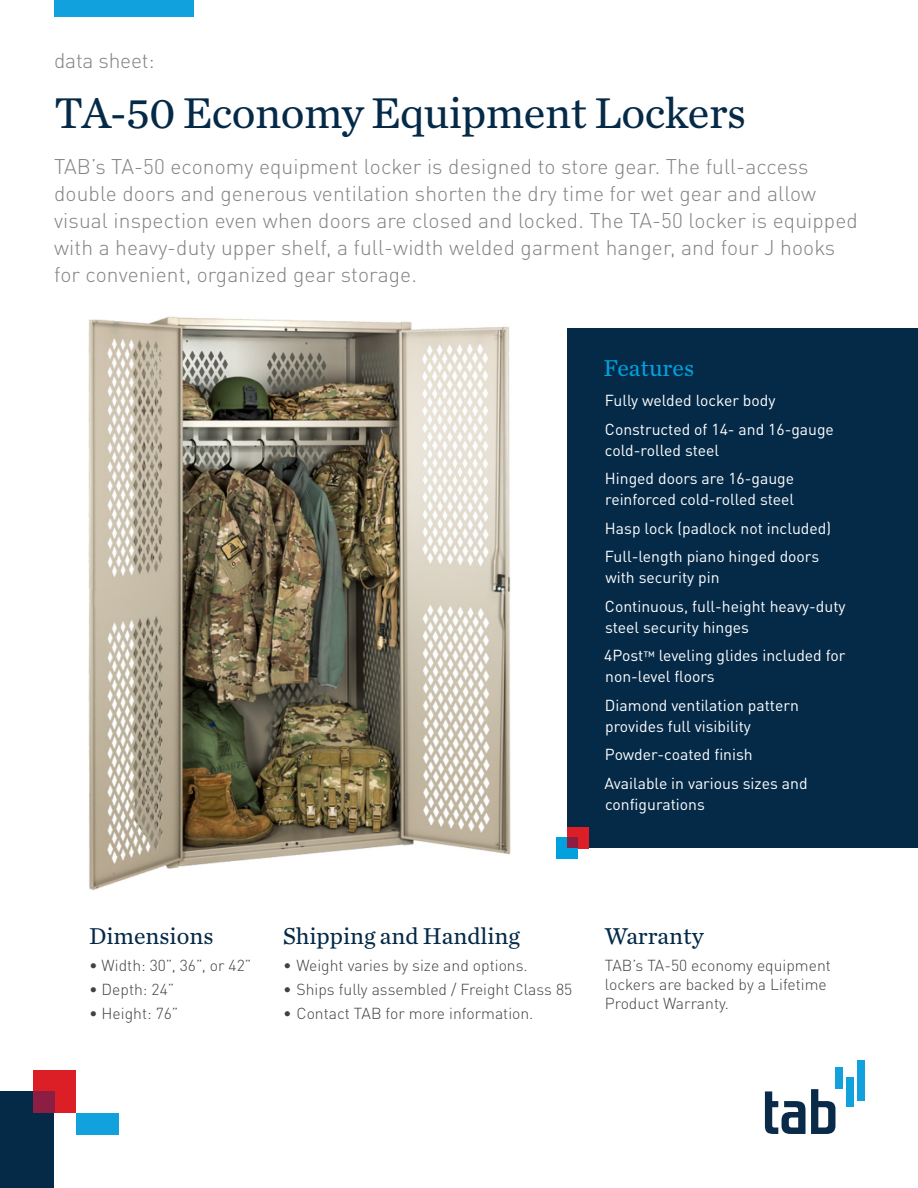
<style>
.page{position:relative;width:918px;height:1188px;background:#fff}
.page>*{position:absolute;margin:0;border:0;box-sizing:border-box;transform-origin:0 0}
.t1{font:45px "Chronicle Text G2";letter-spacing:-.01em;color:#052a48}
.t2{font:24px "Chronicle Text G2";color:#052a48}
.t3{font:24px "Chronicle Text G2";color:#00a1dd}
.t4{font:300 21px/27px "DIN Pro";letter-spacing:.005em;color:#808285}
.t5{font:15.75px/28.5px "DIN Pro";color:#fff}
.t6{font:300 15.75px/18.9px "DIN Pro";color:#414042}
.s1{font-size:13.5px}
</style>
<div class="page">
<img style="left:88px;top:316px;width:423px;height:574px">
<div style="left:54px;top:0;width:139px;height:16px;background:#11a1dc"></div>
<div style="left:0;top:1091px;width:54px;height:97px;background:#052a48"></div>
<div style="left:33px;top:1070px;width:43px;height:43px;background:#dc1f26"></div>
<div style="left:33px;top:1091px;width:21px;height:22px;background:#8b1e42"></div>
<div style="left:76px;top:1113px;width:43px;height:21px;background:#11a1dc"></div>
<svg style="left:765px;top:1089px;width:70px;height:45px"></svg>
<div style="left:835px;top:1067px;width:8px;height:22px;background:#11a1dc"></div>
<div style="left:846px;top:1077px;width:8px;height:30px;background:#11a1dc"></div>
<div style="left:857px;top:1061px;width:8px;height:40px;background:#11a1dc"></div>
<div style="left:567px;top:329px;width:351px;height:519px;background:#052a48"></div>
<div style="left:567px;top:827px;width:21px;height:21px;background:#dc1f26"></div>
<div style="left:556px;top:837px;width:22px;height:22px;background:#00a1dd"></div>
<div style="left:567px;top:838px;width:11px;height:10px;background:#8b1e42"></div>
<h3 class="t4" style="left:54px;top:45px;width:102px">data sheet:</h3>
<h1 class="t1" style="left:54px;top:79px;width:694px">TA-50 Economy Equipment Lockers</h1>
<p class="t4" style="left:54px;top:151px;width:805px">TAB’s TA-50 economy equipment locker is designed to store gear. The full-access double doors and generous ventilation shorten the dry time for wet gear and allow visual inspection even when doors are closed and locked. The TA-50 locker is equipped with a heavy-duty upper shelf, a full-width welded garment hanger, and four J hooks for convenient, organized gear storage.</p>
<h2 class="t3" style="left:604px;top:350px;width:92px">Features</h2>
<p class="t5" style="left:605px;top:385px;width:231px">Fully welded locker body<br>Constructed of 14- and 16-gauge</p>
<p class="t5" style="left:605px;top:434px;width:191px">cold-rolled steel<br>Hinged doors are 16-gauge</p>
<p class="t5" style="left:605px;top:484px;width:228px">reinforced cold-rolled steel<br>Hasp lock (padlock not included)<br>Full-length piano hinged doors</p>
<p class="t5" style="left:605px;top:562px;width:242px">with security pin<br>Continuous, full-height heavy-duty</p>
<p class="t5" style="left:604px;top:611px;width:243px">steel security hinges<br>4Post<span class="s1">™</span> leveling glides included for</p>
<p class="t5" style="left:605px;top:661px;width:195px">non-level floors<br>Diamond ventilation pattern</p>
<p class="t5" style="left:604px;top:710px;width:205px">provides full visibility<br>Powder-coated finish<br>Available in various sizes and</p>
<p class="t5" style="left:605px;top:788px;width:101px">configurations</p>
<h2 class="t2" style="left:89px;top:918px;width:126px">Dimensions</h2>
<p class="t6" style="left:89px;top:955px;width:164px">• Width: 30”, 36”, or 42”</p>
<p class="t6" style="left:89px;top:979px;width:87px">• Depth: 24”</p>
<p class="t6" style="left:89px;top:1003px;width:91px">• Height: 76”</p>
<h2 class="t2" style="left:283px;top:918px;width:238px">Shipping and Handling</h2>
<p class="t6" style="left:283px;top:955px;width:246px">• Weight varies by size and options.</p>
<p class="t6" style="left:283px;top:979px;width:291px">• Ships fully assembled / Freight Class 85</p>
<p class="t6" style="left:283px;top:1003px;width:252px">• Contact TAB for more information.</p>
<h2 class="t2" style="left:605px;top:918px;width:100px">Warranty</h2>
<p class="t6" style="left:605px;top:955px;width:228px">TAB’s TA-50 economy equipment lockers are backed by a Lifetime<br>Product Warranty.</p>
</div>
